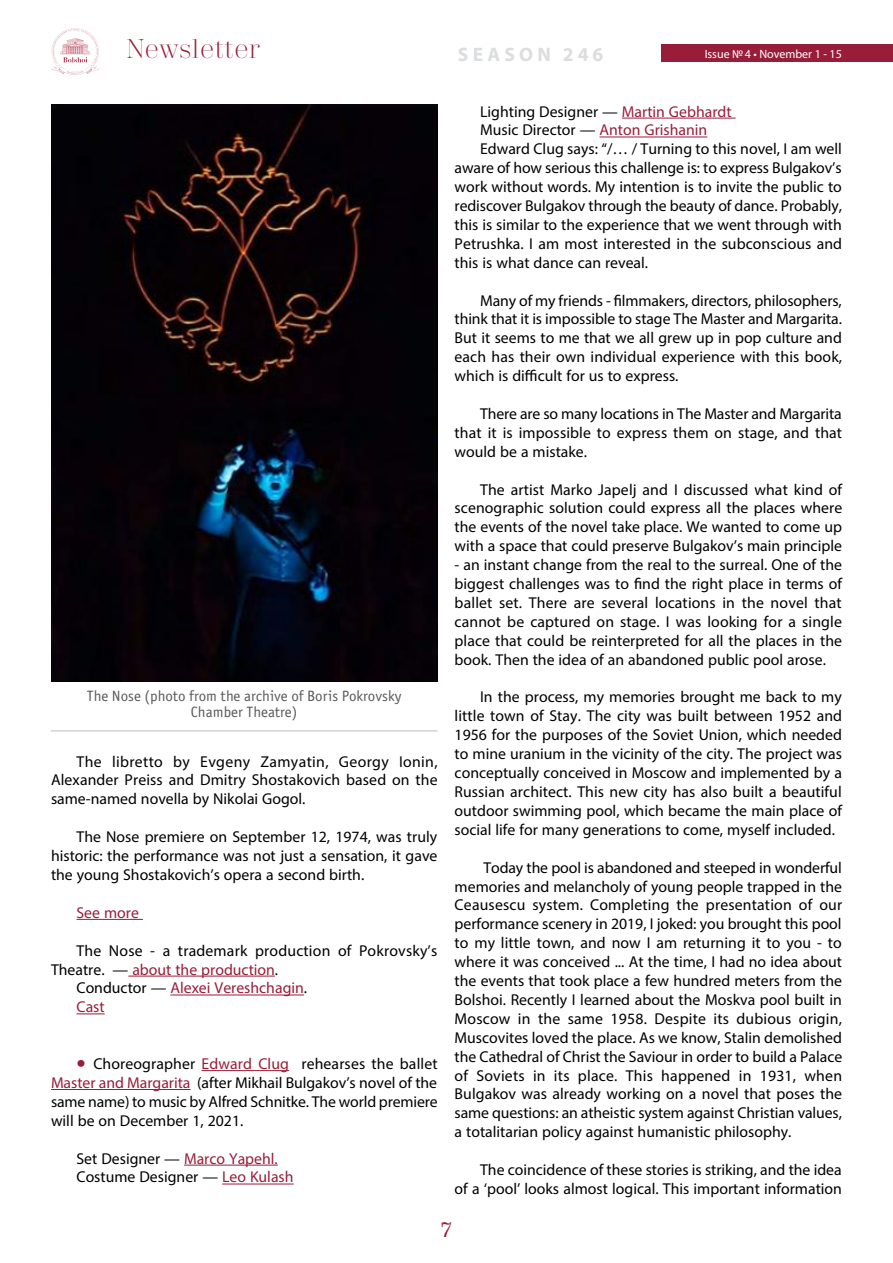
<style>
.page{position:relative;width:893px;height:1263px;background:#fff}
.page>*{position:absolute;margin:0;border:0;box-sizing:border-box;transform-origin:0 0}
.t1{font:300 27px "Trivia Serif";color:#981d39}
.t2{font:21px "Trivia Serif 10 Demo";color:#981d39}
.t3{font:700 19.5px "Myriad Pro";letter-spacing:.22em;color:#dcddde}
.t4{font:15.75px/18.9px "Myriad Pro";color:#000;text-align:justify}
.t5{font:15.75px "Myriad Pro";color:#981d39}
.t6{font:15px/16.5px "Officina Sans Book ITC";color:#58595b;text-align:center}
.t7{font:12px "Myriad Pro";color:#fff}
.s1{color:#000}
.s2{font-size:33px;color:#981d39}
.s3{color:#981d39}
</style>
<div class="page">
<div style="left:661px;top:45px;width:232px;height:17px;background:#981d39"></div>
<svg style="left:51px;top:28px;width:49px;height:47px"></svg>
<hr style="left:77px;top:919px;width:66px;height:1px;background:#981d39">
<hr style="left:128px;top:976px;width:147px;height:1px;background:#981d39">
<hr style="left:170px;top:994px;width:134px;height:1px;background:#981d39">
<svg style="left:77px;top:1013px;width:28px;height:1px"></svg>
<hr style="left:202px;top:1070px;width:87px;height:1px;background:#981d39">
<hr style="left:51px;top:1089px;width:140px;height:1px;background:#981d39">
<hr style="left:184px;top:1165px;width:94px;height:1px;background:#981d39">
<hr style="left:222px;top:1183px;width:72px;height:1px;background:#981d39">
<img style="left:51px;top:105px;width:387px;height:576px">
<hr style="left:51px;top:730px;width:386px;height:1px;background:#d1d3d4">
<hr style="left:622px;top:118px;width:114px;height:1px;background:#981d39">
<hr style="left:599px;top:137px;width:108px;height:1px;background:#981d39">
<h1 class="t1" style="left:126px;top:35px;width:135px">Newsletter</h1>
<p class="t7" style="left:705px;top:46px;width:139px">Issue №4 • November 1 - 15</p>
<p class="t3" style="left:458px;top:41px;width:147px">SEASON 246</p>
<p class="t6" style="left:87px;top:688px;width:316px">The Nose (photo from the archive of Boris Pokrovsky<br>Chamber Theatre)</p>
<p class="t4" style="left:51px;top:752px;width:388px;text-indent:26px">The libretto by Evgeny Zamyatin, Georgy Ionin, Alexander Preiss and Dmitry Shostakovich based on the same-named novella by Nikolai Gogol.</p>
<p class="t4" style="left:51px;top:827px;width:388px;text-indent:26px">The Nose premiere on September 12, 1974, was truly historic: the performance was not just a sensation, it gave the young Shostakovich’s opera a second birth.</p>
<p class="t5" style="left:77px;top:903px;width:64px">See more</p>
<p class="t4" style="left:77px;top:941px;width:362px">The Nose - a trademark production of Pokrovsky’s</p>
<p class="t5" style="left:51px;top:959px;width:229px"><span class="s1">Theatre. —</span> about the production<span class="s1">.</span></p>
<p class="t5" style="left:77px;top:978px;width:232px"><span class="s1">Conductor —</span> Alexei Vereshchagin<span class="s1">.</span></p>
<p class="t5" style="left:77px;top:997px;width:30px">Cast</p>
<p class="t4" style="left:51px;top:1054px;width:388px;text-indent:26px"><span class="s2">•</span> Choreographer <span class="s3">Edward Clug</span> rehearses the ballet <span class="s3">Master and Margarita</span> (after Mikhail Bulgakov’s novel of the same name) to music by Alfred Schnitke. The world premiere will be on December 1, 2021.</p>
<p class="t4" style="left:77px;top:1148px;width:219px">Set Designer — <span class="s3">Marco Yapehl.<br></span>Costume Designer — <span class="s3">Leo Kulash</span></p>
<p class="t4" style="left:480px;top:102px;width:253px">Lighting Designer — <span class="s3">Martin Gebhardt</span></p>
<p class="t4" style="left:480px;top:120px;width:229px">Music Director — <span class="s3">Anton Grishanin</span></p>
<p class="t4" style="left:480px;top:139px;width:363px">Edward Clug says: “/… / Turning to this novel, I am well</p>
<p class="t4" style="left:455px;top:158px;width:389px">aware of how serious this challenge is: to express Bulgakov’s</p>
<p class="t4" style="left:455px;top:177px;width:389px">work without words. My intention is to invite the public to</p>
<p class="t4" style="left:455px;top:196px;width:389px">rediscover Bulgakov through the beauty of dance. Probably,</p>
<p class="t4" style="left:455px;top:215px;width:389px">this is similar to the experience that we went through with</p>
<p class="t4" style="left:455px;top:234px;width:389px">Petrushka. I am most interested in the subconscious and</p>
<p class="t4" style="left:455px;top:253px;width:195px">this is what dance can reveal.</p>
<p class="t4" style="left:455px;top:291px;width:389px;text-indent:26px">Many of my friends - filmmakers, directors, philosophers, think that it is impossible to stage The Master and Margarita.<br>But it seems to me that we all grew up in pop culture and each has their own individual experience with this book, which is difficult for us to express.</p>
<p class="t4" style="left:455px;top:404px;width:389px;text-indent:26px">There are so many locations in The Master and Margarita that it is impossible to express them on stage, and that would be a mistake.</p>
<p class="t4" style="left:455px;top:480px;width:389px;text-indent:26px">The artist Marko Japelj and I discussed what kind of scenographic solution could express all the places where the events of the novel take place. We wanted to come up with a space that could preserve Bulgakov’s main principle</p>
<p class="t4" style="left:455px;top:555px;width:389px">- an instant change from the real to the surreal. One of the biggest challenges was to find the right place in terms of ballet set. There are several locations in the novel that cannot be captured on stage. I was looking for a single place that could be reinterpreted for all the places in the book. Then the idea of an abandoned public pool arose.</p>
<p class="t4" style="left:455px;top:687px;width:389px;text-indent:26px">In the process, my memories brought me back to my little town of Stay. The city was built between 1952 and 1956 for the purposes of the Soviet Union, which needed to mine uranium in the vicinity of the city. The project was conceptually conceived in Moscow and implemented by a Russian architect. This new city has also built a beautiful outdoor swimming pool, which became the main place of social life for many generations to come, myself included.</p>
<p class="t4" style="left:455px;top:858px;width:389px;text-indent:29px">Today the pool is abandoned and steeped in wonderful memories and melancholy of young people trapped in the Ceausescu system. Completing the presentation of our performance scenery in 2019, I joked: you brought this pool to my little town, and now I am returning it to you - to where it was conceived ... At the time, I had no idea about the events that took place a few hundred meters from the Bolshoi. Recently I learned about the Moskva pool built in Moscow in the same 1958. Despite its dubious origin, Muscovites loved the place. As we know, Stalin demolished the Cathedral of Christ the Saviour in order to build a Palace of Soviets in its place. This happened in 1931, when Bulgakov was already working on a novel that poses the same questions: an atheistic system against Christian values, a totalitarian policy against humanistic philosophy.</p>
<p class="t4" style="left:455px;top:1160px;width:389px;text-align:right">The coincidence of these stories is striking, and the idea<br>of a ‘pool’ looks almost logical. This important information</p>
<h2 class="t2" style="left:441px;top:1217px;width:12px">7</h2>
</div>
